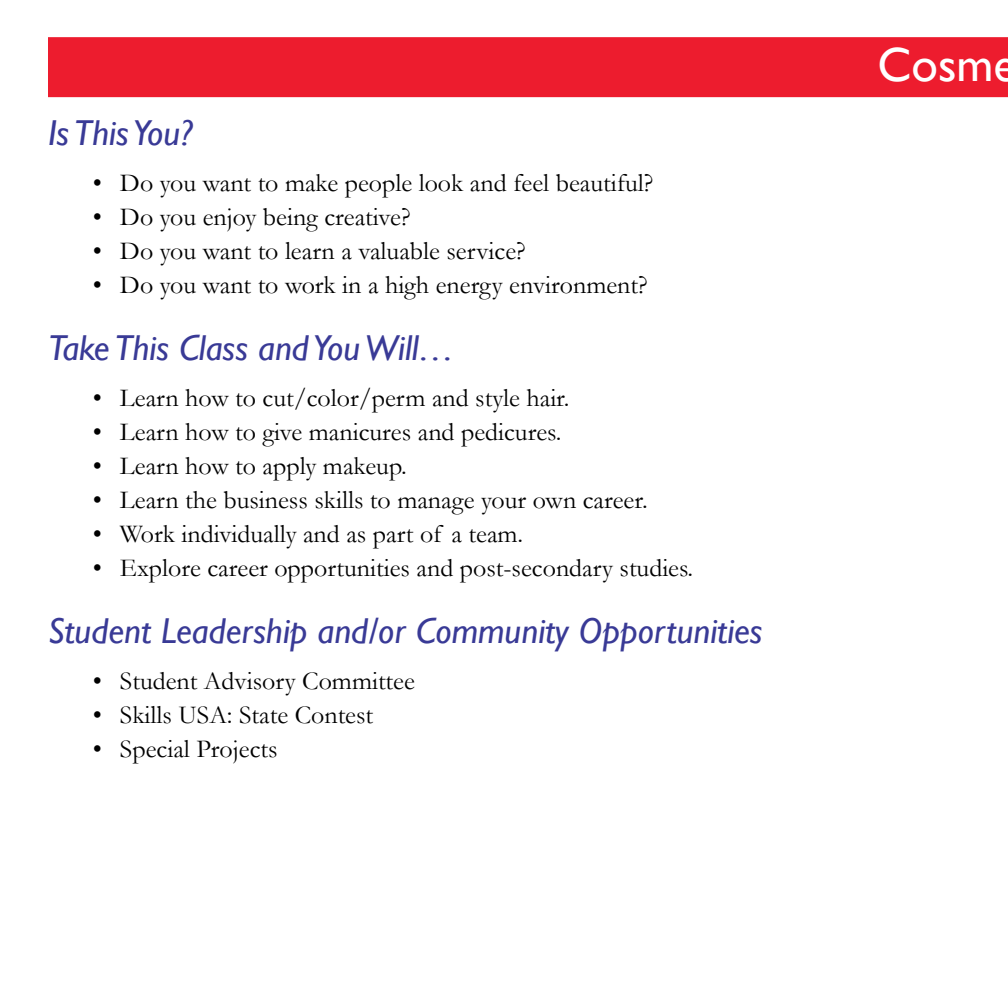
<style>
.page{position:relative;width:1008px;height:1008px;background:#fff}
.page>*{position:absolute;margin:0;border:0;box-sizing:border-box;transform-origin:0 0}
.t1{font:48px "Gill Sans";color:#fff}
.t2{font:italic 36px "Gill Sans";color:#393a96}
.t3{font:26px "Garamond";color:#000}
</style>
<div class="page">
<div style="left:48px;top:37px;width:960px;height:60px;background:#ed1c2e"></div>
<h2 class="t2" style="left:48px;top:112px;width:146px">Is This You?</h2>
<p class="t3" style="left:93px;top:167px;width:562px">• Do you want to make people look and feel beautiful?</p>
<p class="t3" style="left:93px;top:201px;width:319px">• Do you enjoy being creative?</p>
<p class="t3" style="left:93px;top:235px;width:434px">• Do you want to learn a valuable service?</p>
<p class="t3" style="left:93px;top:269px;width:556px">• Do you want to work in a high energy environment?</p>
<h2 class="t2" style="left:48px;top:327px;width:408px">Take This Class and You Will…</h2>
<p class="t3" style="left:93px;top:382px;width:478px">• Learn how to cut/color/perm and style hair.</p>
<p class="t3" style="left:93px;top:416px;width:470px">• Learn how to give manicures and pedicures.</p>
<p class="t3" style="left:93px;top:450px;width:316px">• Learn how to apply makeup.</p>
<p class="t3" style="left:93px;top:484px;width:557px">• Learn the business skills to manage your own career.</p>
<p class="t3" style="left:93px;top:518px;width:432px">• Work individually and as part of a team.</p>
<p class="t3" style="left:93px;top:552px;width:602px">• Explore career opportunities and post-secondary studies.</p>
<h2 class="t2" style="left:48px;top:611px;width:716px">Student Leadership and/or Community Opportunities</h2>
<p class="t3" style="left:93px;top:666px;width:324px">• Student Advisory Committee</p>
<p class="t3" style="left:93px;top:700px;width:282px">• Skills USA: State Contest</p>
<p class="t3" style="left:93px;top:734px;width:186px">• Special Projects</p>
<h1 class="t1" style="left:878px;top:37px;width:140px">Cosme</h1>
</div>
